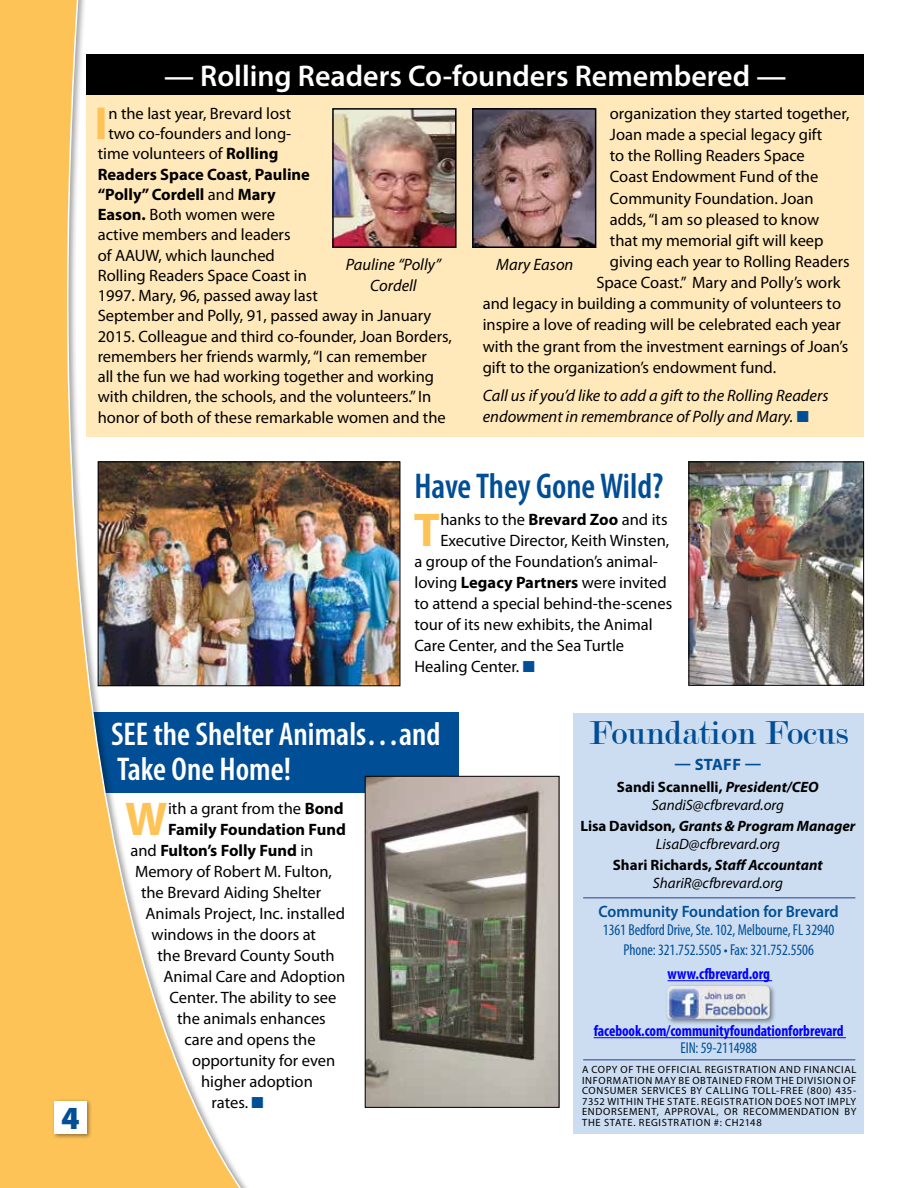
<style>
.page{position:relative;width:918px;height:1188px;background:#fff}
.page>*{position:absolute;margin:0;border:0;box-sizing:border-box;transform-origin:0 0}
.t1{font:700 47.7px "Myriad Pro";color:#fec357}
.t2{font:700 46.5px "Myriad Pro";color:#fec357}
.t3{font:600 condensed 36px "Myriad Pro";color:#004e95}
.t4{font:35.55px "Modern";color:#004e95}
.t5{font:600 condensed 33px/34.5px "Myriad Pro";color:#fff}
.t6{font:900 32.4px "Myriad Pro";color:#004e95}
.t7{font:600 30px "Myriad Pro";color:#fff}
.t8{font:16.5px "Myriad Pro";color:#000}
.t9{font:italic 16.5px/21.3px "Myriad Pro";color:#000}
.t10{font:700 16.5px "Myriad Pro";color:#000}
.t11{font:600 16.5px "Myriad Pro";letter-spacing:-.005em;color:#004e95;scale:.96 1}
.t12{font:700 16.5px "Myriad Pro";letter-spacing:.02em;color:#004e95}
.t13{font:condensed 15.9px/20.2px "Myriad Pro";letter-spacing:-.005em;color:#004e95;text-align:center;scale:.96 1}
.t14{font:700 condensed 15.9px "Myriad Pro";letter-spacing:-.005em;color:#00f;scale:.96 1}
.t15{font:italic 15px/18px "Myriad Pro";color:#000;text-align:center}
.t16{font:italic 700 15px/18px "Myriad Pro";letter-spacing:-.005em;color:#000;text-align:center}
.t17{font:10.5px/10.5px "Myriad Pro";letter-spacing:.065em;color:#000;text-align:justify}
.s1{color:#004e95}
.s2{font-weight:700}
.s3{font-weight:400}
.s4{font-weight:700;font-style:normal}
.s5{font-style:normal}
</style>
<div class="page">
<div style="left:63px;top:713px;width:396px;height:80px;background:#004e95"></div>
<svg style="left:0;top:0;width:273px;height:1188px"></svg>
<div style="left:52px;top:1099px;width:41px;height:41px;background:#000;opacity:.4"></div>
<div style="left:54px;top:1101px;width:33px;height:33px;background:#fff"></div>
<div style="left:573px;top:713px;width:291px;height:421px;background:#ccddf2"></div>
<hr style="left:668px;top:980px;width:104px;height:1px;background:#00f">
<hr style="left:594px;top:1037px;width:252px;height:1px;background:#00f">
<hr style="left:583px;top:1059px;width:272px;height:1px;background:#25408f">
<hr style="left:583px;top:897px;width:272px;height:1px;background:#25408f">
<div style="left:665px;top:984px;width:112px;height:42px;background:#000;opacity:.45"></div>
<img style="left:667px;top:986px;width:103px;height:33px">
<div style="left:86px;top:54px;width:778px;height:383px;background:#ffe8b9"></div>
<img style="left:690px;top:464px;width:172px;height:220px">
<div style="left:688px;top:462px;width:176px;height:224px;border:1px solid #000"></div>
<img style="left:100px;top:464px;width:298px;height:220px">
<div style="left:98px;top:462px;width:302px;height:224px;border:1px solid #000"></div>
<div style="left:86px;top:54px;width:778px;height:41px;background:#000"></div>
<img style="left:367px;top:778px;width:190px;height:328px">
<div style="left:365px;top:776px;width:194px;height:332px;border:1px solid #000"></div>
<img style="left:335px;top:111px;width:119px;height:134px">
<div style="left:332px;top:108px;width:125px;height:140px;border:2px solid #000"></div>
<img style="left:475px;top:111px;width:118px;height:134px">
<div style="left:472px;top:108px;width:124px;height:140px;border:2px solid #000"></div>
<h3 class="t7" style="left:164px;top:56px;width:624px">— Rolling Readers Co-founders Remembered —</h3>
<p class="t8" style="left:610px;top:104px;width:241px">organization they started together,</p>
<p class="t8" style="left:610px;top:126px;width:214px">Joan made a special legacy gift</p>
<p class="t8" style="left:610px;top:147px;width:197px">to the Rolling Readers Space</p>
<p class="t8" style="left:610px;top:168px;width:210px">Coast Endowment Fund of the</p>
<p class="t8" style="left:610px;top:189px;width:205px">Community Foundation. Joan</p>
<p class="t8" style="left:610px;top:210px;width:211px">adds, “I am so pleased to know</p>
<p class="t8" style="left:610px;top:231px;width:215px">that my memorial gift will keep</p>
<p class="t8" style="left:610px;top:252px;width:241px">giving each year to Rolling Readers</p>
<p class="t8" style="left:596px;top:274px;width:246px">Space Coast.” Mary and Polly’s work</p>
<p class="t8" style="left:483px;top:295px;width:360px">and legacy in building a community of volunteers to</p>
<p class="t8" style="left:483px;top:316px;width:360px">inspire a love of reading will be celebrated each year</p>
<p class="t8" style="left:483px;top:337px;width:367px">with the grant from the investment earnings of Joan’s</p>
<p class="t8" style="left:483px;top:358px;width:295px">gift to the organization’s endowment fund.</p>
<p class="t9" style="left:483px;top:385px;width:347px">Call us if you’d like to add a gift to the Rolling Readers endowment in remembrance of Polly and Mary. <span class="s1">■</span></p>
<h2 class="t2" style="left:95px;top:98px;width:15px">I</h2>
<p class="t8" style="left:108px;top:104px;width:184px">n the last year, Brevard lost</p>
<p class="t8" style="left:108px;top:125px;width:185px">two co-founders and long-</p>
<p class="t8" style="left:98px;top:145px;width:182px">time volunteers of <span class="s2">Rolling</span></p>
<p class="t10" style="left:98px;top:165px;width:214px">Readers Space Coast<span class="s3">,</span> Pauline</p>
<p class="t10" style="left:98px;top:185px;width:180px">“Polly” Cordell <span class="s3">and</span> Mary</p>
<p class="t8" style="left:98px;top:206px;width:179px"><span class="s2">Eason.</span> Both women were</p>
<p class="t8" style="left:98px;top:226px;width:194px">active members and leaders</p>
<p class="t8" style="left:98px;top:246px;width:179px">of AAUW, which launched</p>
<p class="t8" style="left:98px;top:266px;width:211px">Rolling Readers Space Coast in</p>
<p class="t8" style="left:98px;top:287px;width:222px">1997. Mary, 96, passed away last</p>
<p class="t8" style="left:98px;top:307px;width:335px">September and Polly, 91, passed away in January</p>
<p class="t8" style="left:98px;top:327px;width:356px">2015. Colleague and third co-founder, Joan Borders,</p>
<p class="t8" style="left:98px;top:347px;width:331px">remembers her friends warmly, “I can remember</p>
<p class="t8" style="left:98px;top:368px;width:338px">all the fun we had working together and working</p>
<p class="t8" style="left:98px;top:388px;width:335px">with children, the schools, and the volunteers.” In</p>
<p class="t8" style="left:98px;top:409px;width:350px">honor of both of these remarkable women and the</p>
<p class="t9" style="left:346px;top:254px;width:97px;text-align:center">Pauline “Polly”<br>Cordell</p>
<p class="t9" style="left:496px;top:254px;width:79px">Mary Eason</p>
<h3 class="t6" style="left:61px;top:1100px;width:20px">4</h3>
<h3 class="t3" style="left:414px;top:463px;width:250px">Have They Gone Wild?</h3>
<h1 class="t1" style="left:414px;top:504px;width:28px">T</h1>
<p class="t8" style="left:440px;top:511px;width:229px">hanks to the <span class="s2">Brevard Zoo</span> and its</p>
<p class="t8" style="left:440px;top:532px;width:230px">Executive Director, Keith Winsten,</p>
<p class="t8" style="left:414px;top:553px;width:245px">a group of the Foundation’s animal-</p>
<p class="t8" style="left:414px;top:574px;width:254px">loving <span class="s2">Legacy Partners</span> were invited</p>
<p class="t8" style="left:414px;top:595px;width:259px">to attend a special behind-the-scenes</p>
<p class="t8" style="left:414px;top:616px;width:240px">tour of its new exhibits, the Animal</p>
<p class="t8" style="left:414px;top:637px;width:211px">Care Center, and the Sea Turtle</p>
<p class="t8" style="left:414px;top:658px;width:122px">Healing Center. <span class="s1">■</span></p>
<h3 class="t5" style="left:111px;top:716px;width:331px">SEE the Shelter Animals…and<br>Take One Home!</h3>
<h1 class="t1" style="left:125px;top:792px;width:44px">W</h1>
<p class="t8" style="left:168px;top:800px;width:177px">ith a grant from the <span class="s2">Bond</span></p>
<p class="t10" style="left:168px;top:820px;width:179px">Family Foundation Fund</p>
<p class="t10" style="left:131px;top:841px;width:184px"><span class="s3">and</span> Fulton’s Folly Fund <span class="s3">in</span></p>
<p class="t8" style="left:135px;top:863px;width:198px">Memory of Robert M. Fulton,</p>
<p class="t8" style="left:141px;top:884px;width:182px">the Brevard Aiding Shelter</p>
<p class="t8" style="left:146px;top:905px;width:201px">Animals Project, Inc. installed</p>
<p class="t8" style="left:152px;top:926px;width:166px">windows in the doors at</p>
<p class="t8" style="left:158px;top:947px;width:179px">the Brevard County South</p>
<p class="t8" style="left:164px;top:968px;width:183px">Animal Care and Adoption</p>
<p class="t8" style="left:170px;top:989px;width:168px">Center. The ability to see</p>
<p class="t8" style="left:177px;top:1010px;width:150px">the animals enhances</p>
<p class="t8" style="left:185px;top:1031px;width:133px">care and opens the</p>
<p class="t8" style="left:192px;top:1052px;width:145px">opportunity for even</p>
<p class="t8" style="left:201px;top:1073px;width:113px">higher adoption</p>
<p class="t8" style="left:212px;top:1094px;width:54px">rates. <span class="s1">■</span></p>
<h3 class="t4" style="left:589px;top:715px;width:260px">Foundation Focus</h3>
<p class="t12" style="left:675px;top:755px;width:88px">— STAFF —</p>
<p class="t15" style="left:617px;top:778px;width:203px"><span class="s4">Sandi Scannelli,</span> <span class="s2">President/CEO<br></span>SandiS@cfbrevard.org</p>
<p class="t16" style="left:580px;top:817px;width:277px"><span class="s5">Lisa Davidson,</span> Grants &amp; Program Manager<br><span class="s3">LisaD@cfbrevard.org</span></p>
<p class="t15" style="left:613px;top:856px;width:211px"><span class="s4">Shari Richards,</span> <span class="s2">Staff Accountant<br></span>ShariR@cfbrevard.org</p>
<p class="t11" style="left:599px;top:901px;width:252px">Community Foundation for Brevard</p>
<p class="t13" style="left:603px;top:920px;width:243px">1361 Bedford Drive, Ste. 102, Melbourne, FL 32940<br>Phone: 321.752.5505 • Fax: 321.752.5506</p>
<p class="t14" style="left:668px;top:965px;width:108px">www.cfbrevard.org</p>
<p class="t14" style="left:594px;top:1022px;width:262px">facebook.com/communityfoundationforbrevard</p>
<p class="t13" style="left:680px;top:1038px;width:81px">EIN: 59-2114988</p>
<p class="t17" style="left:582px;top:1065px;width:276px">A COPY OF THE OFFICIAL REGISTRATION AND FINANCIAL INFORMATION MAY BE OBTAINED FROM THE DIVISION OF CONSUMER SERVICES BY CALLING TOLL-FREE (800) 435- 7352 WITHIN THE STATE. REGISTRATION DOES NOT IMPLY ENDORSEMENT, APPROVAL, OR RECOMMENDATION BY THE STATE. REGISTRATION #: CH2148</p>
</div>
